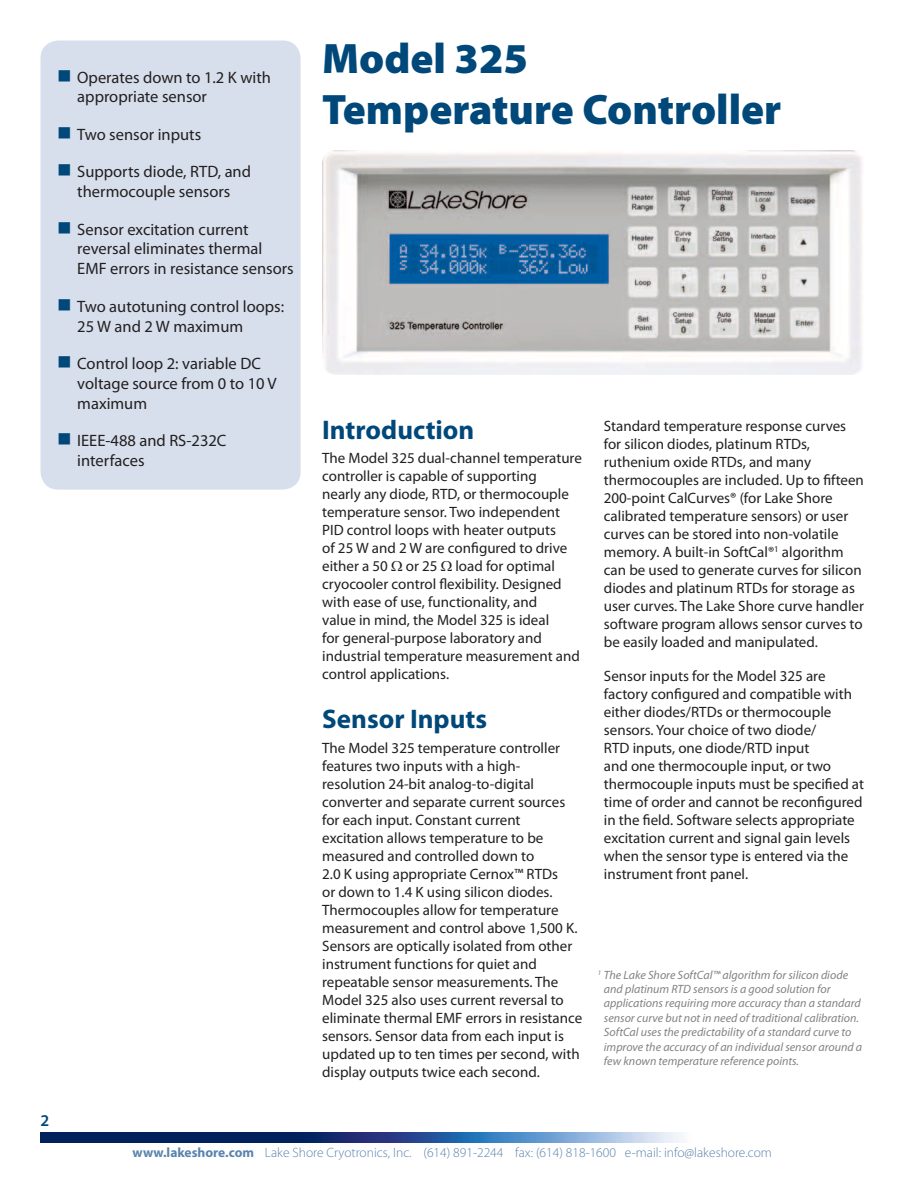
<style>
.page{position:relative;width:918px;height:1188px;background:#fff}
.page>*{position:absolute;margin:0;border:0;box-sizing:border-box;transform-origin:0 0}
.t1{font:900 42.75px/51.3px "Myriad Pro";color:#00487a}
.t2{font:700 27px "Myriad Pro";color:#00487a}
.t3{font:16.5px/19.8px "Myriad Pro";color:#231f20}
.t4{font:600 16.5px "Myriad Pro";color:#00487a}
.t5{font:15px/18px "Myriad Pro";color:#231f20}
.t6{font:300 13.5px "Myriad Pro";color:#5a84ad}
.t7{font:italic 12px/14.4px "Myriad Pro";color:#808285}
.s1{color:#00487a}
.s2{font-weight:700}
</style>
<div class="page">
<img style="left:40px;top:1132px;width:642px;height:11px">
<img style="left:322px;top:150px;width:540px;height:224px">
<div style="left:40px;top:40px;width:261px;height:450px;background:#d7dfec;border-radius:18px"></div>
<p class="t3" style="left:77px;top:67px;width:195px;text-indent:-20px"><span class="s1">■</span> Operates down to 1.2 K with appropriate sensor</p>
<p class="t3" style="left:57px;top:124px;width:146px"><span class="s1">■</span> Two sensor inputs</p>
<p class="t3" style="left:57px;top:162px;width:196px;text-align:center"><span class="s1">■</span> Supports diode, RTD, and thermocouple sensors</p>
<p class="t3" style="left:77px;top:219px;width:218px;text-indent:-20px"><span class="s1">■</span> Sensor excitation current reversal eliminates thermal<br>EMF errors in resistance sensors</p>
<p class="t3" style="left:77px;top:296px;width:208px;text-indent:-20px"><span class="s1">■</span> Two autotuning control loops:<br>25 W and 2 W maximum</p>
<p class="t3" style="left:77px;top:353px;width:201px;text-indent:-20px"><span class="s1">■</span> Control loop 2: variable DC voltage source from 0 to 10 V maximum</p>
<p class="t3" style="left:77px;top:430px;width:151px;text-indent:-20px"><span class="s1">■</span> IEEE-488 and RS-232C interfaces</p>
<h1 class="t1" style="left:322px;top:33px;width:461px">Model 325<br>Temperature Controller</h1>
<h2 class="t2" style="left:322px;top:412px;width:154px">Introduction</h2>
<p class="t5" style="left:322px;top:449px;width:261px">The Model 325 dual-channel temperature controller is capable of supporting<br>nearly any diode, RTD, or thermocouple temperature sensor. Two independent PID control loops with heater outputs<br>of 25 W and 2 W are configured to drive either a 50 or 25 load for optimal cryocooler control flexibility. Designed with ease of use, functionality, and<br>value in mind, the Model 325 is ideal<br>for general-purpose laboratory and industrial temperature measurement and control applications.</p>
<h2 class="t2" style="left:322px;top:701px;width:166px">Sensor Inputs</h2>
<p class="t5" style="left:322px;top:738px;width:262px">The Model 325 temperature controller features two inputs with a high&shy;resolution 24-bit analog-to-digital converter and separate current sources for each input. Constant current excitation allows temperature to be measured and controlled down to<br>2.0 K using appropriate Cernox™ RTDs<br>or down to 1.4 K using silicon diodes.<br>Thermocouples allow for temperature measurement and control above 1,500 K.<br>Sensors are optically isolated from other instrument functions for quiet and repeatable sensor measurements. The Model 325 also uses current reversal to eliminate thermal EMF errors in resistance sensors. Sensor data from each input is updated up to ten times per second, with display outputs twice each second.</p>
<p class="t5" style="left:604px;top:416px;width:262px">Standard temperature response curves for silicon diodes, platinum RTDs, ruthenium oxide RTDs, and many thermocouples are included. Up to fifteen 200-point CalCurves® (for Lake Shore calibrated temperature sensors) or user curves can be stored into non-volatile memory. A built-in SoftCal®<sup>1</sup> algorithm can be used to generate curves for silicon diodes and platinum RTDs for storage as user curves. The Lake Shore curve handler software program allows sensor curves to be easily loaded and manipulated.</p>
<p class="t5" style="left:604px;top:667px;width:262px">Sensor inputs for the Model 325 are factory configured and compatible with either diodes/RTDs or thermocouple sensors. Your choice of two diode/<br>RTD inputs, one diode/RTD input<br>and one thermocouple input, or two thermocouple inputs must be specified at time of order and cannot be reconfigured in the field. Software selects appropriate excitation current and signal gain levels when the sensor type is entered via the instrument front panel.</p>
<p class="t7" style="left:604px;top:967px;width:260px;text-indent:-6px"><sup>1</sup> The Lake Shore SoftCal™ algorithm for silicon diode and platinum RTD sensors is a good solution for applications requiring more accuracy than a standard sensor curve but not in need of traditional calibration.<br>SoftCal uses the predictability of a standard curve to improve the accuracy of an individual sensor around a few known temperature reference points.</p>
<p class="t4" style="left:40px;top:1110px;width:10px">2</p>
<p class="t6" style="left:133px;top:1145px;width:641px"><span class="s2">www.lakeshore.com</span> Lake Shore Cryotronics, Inc. (614) 891-2244 fax: (614) 818-1600 e-mail: info@lakeshore.com</p>
</div>
